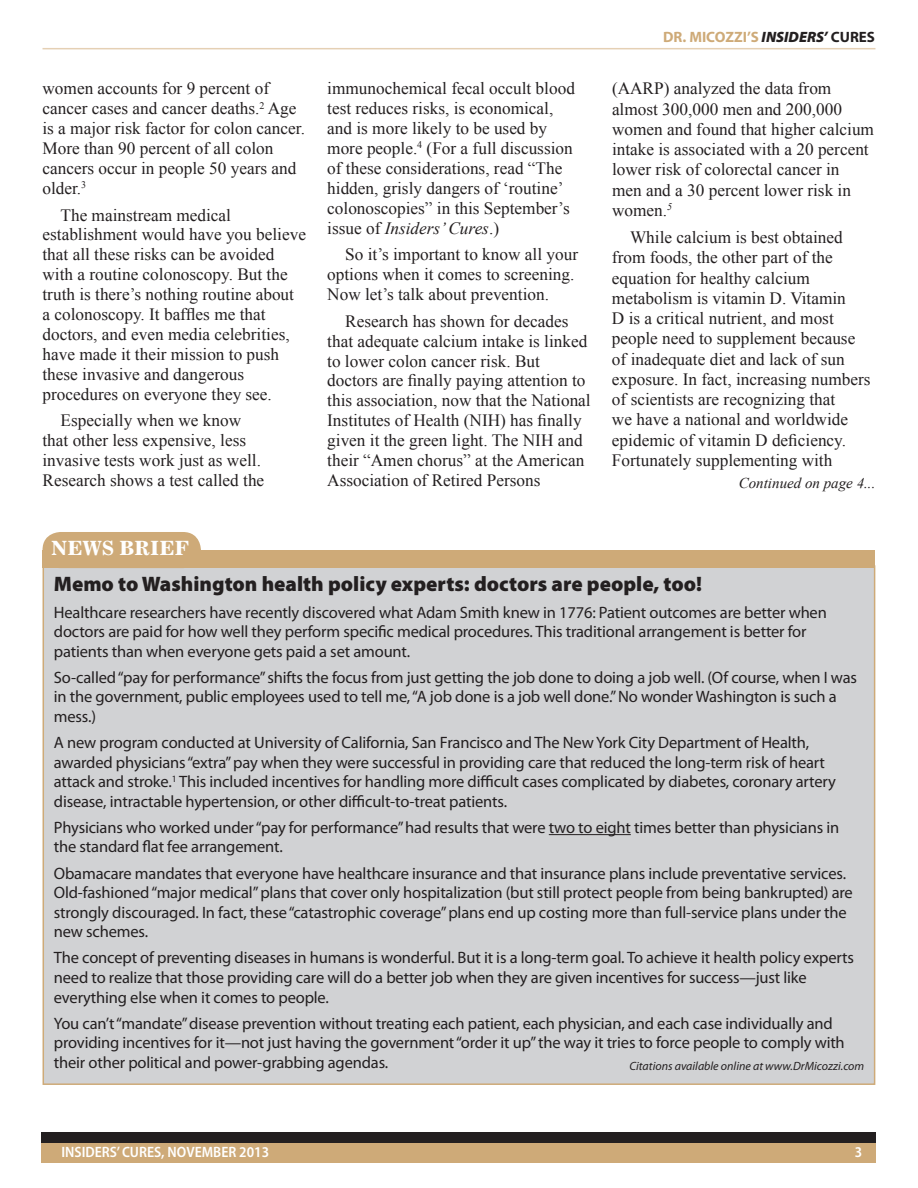
<style>
.page{position:relative;width:918px;height:1188px;background:#fff}
.page>*{position:absolute;margin:0;border:0;box-sizing:border-box;transform-origin:0 0}
.t1{font:900 21px "Myriad Pro";color:#231f20}
.t2{font:19.5px "Corona LT Std Bold Face No 2";color:#fff}
.t3{font:17.25px/20px "Times New Roman";color:#231f20}
.t4{font:16.5px/19.5px "Myriad Pro";letter-spacing:-.01em;color:#231f20}
.t5{font:600 semi-condensed 15px "Myriad Pro";color:#fff}
.t6{font:700 15px "Myriad Pro";color:#ceaa78}
.t7{font:italic 15px "Times New Roman";color:#231f20}
.t8{font:italic 12px "Myriad Pro";color:#231f20}
.s1{font-style:italic}
.s2{font-weight:900;font-style:italic;color:#231f20}
.s3{color:#231f20}
</style>
<div class="page">
<hr style="left:43px;top:48px;width:832px;height:1px;background:#e5d0b4">
<div style="left:41px;top:1137px;width:834px;height:26px;background:#ceaa78"></div>
<div style="left:41px;top:1132px;width:834px;height:11px;background:#231f20"></div>
<div style="left:43px;top:565px;width:832px;height:520px;background:#d1d2d4;border:2px solid #ceaa78"></div>
<div style="left:43px;top:532px;width:158px;height:36px;background:#ceaa78;border-radius:18px"></div>
<div style="left:43px;top:551px;width:832px;height:17px;background:#ceaa78"></div>
<hr style="left:549px;top:834px;width:82px;height:1px;background:#231f20">
<p class="t3" style="left:43px;top:78px;width:264px">women accounts for 9 percent of cancer cases and cancer deaths.<sup>2</sup> Age is a major risk factor for colon cancer.<br>More than 90 percent of all colon cancers occur in people 50 years and older.<sup>3</sup></p>
<p class="t3" style="left:43px;top:205px;width:265px;text-indent:18px">The mainstream medical establishment would have you believe that all these risks can be avoided with a routine colonoscopy. But the truth is there’s nothing routine about<br>a colonoscopy. It baffles me that doctors, and even media celebrities, have made it their mission to push these invasive and dangerous procedures on everyone they see.</p>
<p class="t3" style="left:43px;top:410px;width:223px;text-indent:18px">Especially when we know that other less expensive, less invasive tests work just as well.<br>Research shows a test called the</p>
<p class="t3" style="left:327px;top:78px;width:249px">immunochemical fecal occult blood test reduces risks, is economical, and is more likely to be used by more people.<sup>4</sup> (For a full discussion of these considerations, read “The hidden, grisly dangers of ‘routine’ colonoscopies” in this September’s issue of <span class="s1">Insiders’ Cures</span>.)</p>
<p class="t3" style="left:327px;top:244px;width:252px;text-indent:18px">So it’s important to know all your options when it comes to screening.<br>Now let’s talk about prevention.</p>
<p class="t3" style="left:327px;top:311px;width:265px;text-indent:18px">Research has shown for decades that adequate calcium intake is linked to lower colon cancer risk. But doctors are finally paying attention to this association, now that the National Institutes of Health (NIH) has finally given it the green light. The NIH and their “Amen chorus” at the American Association of Retired Persons</p>
<p class="t6" style="left:663px;top:27px;width:213px">DR. MICOZZI’S <span class="s2">INSIDERS’</span> <span class="s3">CURES</span></p>
<p class="t3" style="left:612px;top:78px;width:264px">(AARP) analyzed the data from almost 300,000 men and 200,000 women and found that higher calcium intake is associated with a 20 percent lower risk of colorectal cancer in<br>men and a 30 percent lower risk in women.<sup>5</sup></p>
<p class="t3" style="left:612px;top:227px;width:260px;text-indent:18px">While calcium is best obtained from foods, the other part of the equation for healthy calcium metabolism is vitamin D. Vitamin<br>D is a critical nutrient, and most people need to supplement because of inadequate diet and lack of sun exposure. In fact, increasing numbers of scientists are recognizing that<br>we have a national and worldwide epidemic of vitamin D deficiency.<br>Fortunately supplementing with</p>
<p class="t7" style="left:739px;top:472px;width:138px">Continued on page 4...</p>
<p class="t2" style="left:51px;top:535px;width:139px">NEWS BRIEF</p>
<p class="t1" style="left:54px;top:572px;width:650px">Memo to Washington health policy experts: doctors are people, too!</p>
<p class="t4" style="left:54px;top:602px;width:775px">Healthcare researchers have recently discovered what Adam Smith knew in 1776: Patient outcomes are better when doctors are paid for how well they perform specific medical procedures. This traditional arrangement is better for patients than when everyone gets paid a set amount.</p>
<p class="t4" style="left:54px;top:667px;width:805px">So-called “pay for performance” shifts the focus from just getting the job done to doing a job well. (Of course, when I was in the government, public employees used to tell me, “A job done is a job well done.” No wonder Washington is such a mess.)</p>
<p class="t4" style="left:54px;top:733px;width:784px">A new program conducted at University of California, San Francisco and The New York City Department of Health, awarded physicians “extra” pay when they were successful in providing care that reduced the long-term risk of heart attack and stroke.<sup>1</sup> This included incentives for handling more difficult cases complicated by diabetes, coronary artery disease, intractable hypertension, or other difficult-to-treat patients.</p>
<p class="t4" style="left:54px;top:817px;width:787px">Physicians who worked under “pay for performance” had results that were two to eight times better than physicians in the standard flat fee arrangement.</p>
<p class="t4" style="left:54px;top:863px;width:801px">Obamacare mandates that everyone have healthcare insurance and that insurance plans include preventative services.<br>Old-fashioned “major medical” plans that cover only hospitalization (but still protect people from being bankrupted) are strongly discouraged. In fact, these “catastrophic coverage” plans end up costing more than full-service plans under the new schemes.</p>
<p class="t4" style="left:54px;top:948px;width:802px">The concept of preventing diseases in humans is wonderful. But it is a long-term goal. To achieve it health policy experts need to realize that those providing care will do a better job when they are given incentives for success—just like everything else when it comes to people.</p>
<p class="t4" style="left:54px;top:1013px;width:792px">You can’t “mandate” disease prevention without treating each patient, each physician, and each case individually and providing incentives for it—not just having the government “order it up” the way it tries to force people to comply with their other political and power-grabbing agendas.</p>
<p class="t8" style="left:629px;top:1059px;width:236px">Citations available online at www.DrMicozzi.com</p>
<p class="t5" style="left:62px;top:1144px;width:209px">INSIDERS’ CURES, NOVEMBER 2013</p>
<p class="t5" style="left:855px;top:1144px;width:9px">3</p>
</div>
